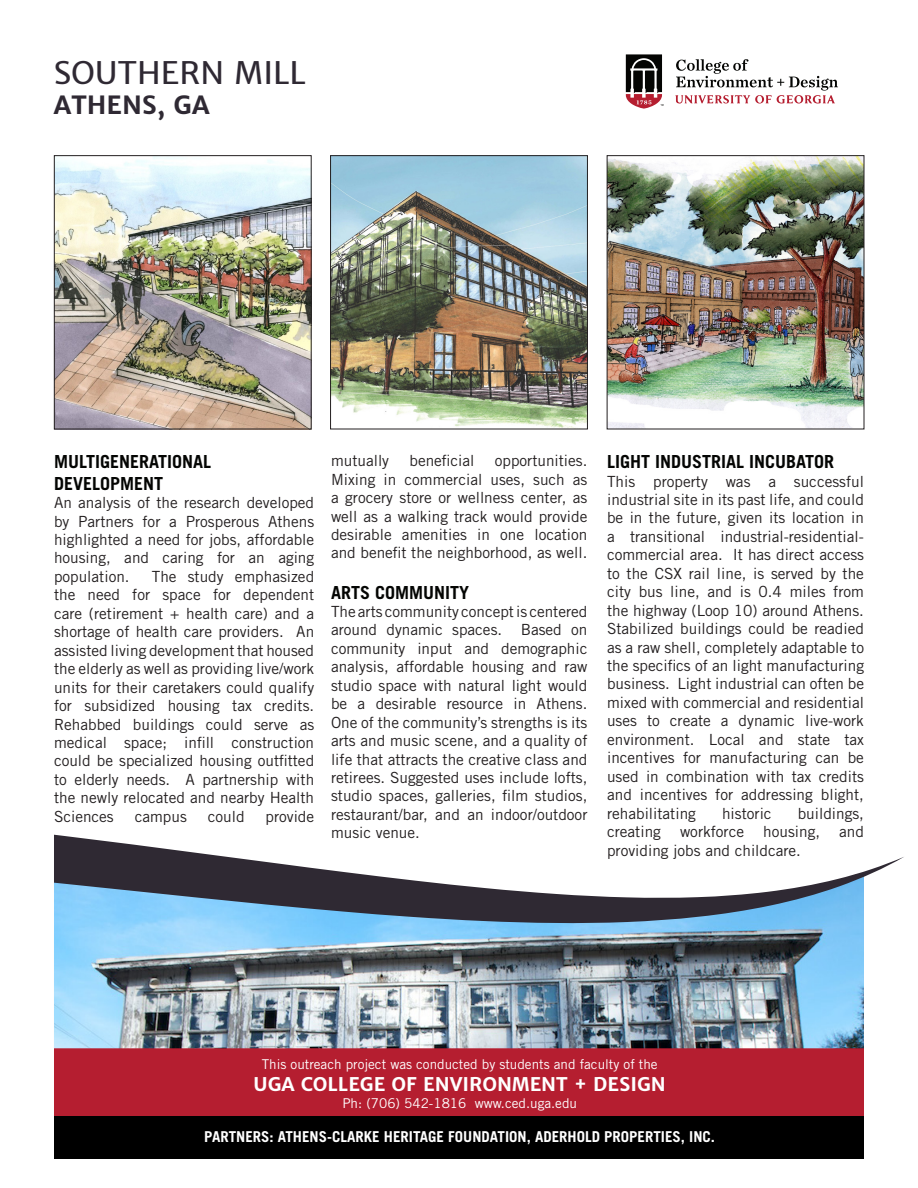
<style>
.page{position:relative;width:918px;height:1188px;background:#fff}
.page>*{position:absolute;margin:0;border:0;box-sizing:border-box;transform-origin:0 0}
.t1{font:31.2px "Merriweather Sans";color:#2f2933}
.t2{font:700 25.2px "Merriweather Sans";color:#2f2933}
.t3{font:700 18.9px "Merriweather Sans";color:#fff}
.t4{font:700 18px/21.6px "Trade Gothic LT Std";color:#040503}
.t5{font:15.3px/18.5px "Trade Gothic LT Std";color:#231f20;text-align:justify}
.t6{font:700 15px "Trade Gothic LT Std";color:#fff}
.t7{font:13.5px "Trade Gothic LT Std";color:#fff}
</style>
<div class="page">
<div style="left:54px;top:1048px;width:810px;height:69px;background:#b51e30"></div>
<div style="left:54px;top:1117px;width:810px;height:42px;background:#000"></div>
<img style="left:56px;top:157px;width:253px;height:270px">
<div style="left:54px;top:155px;width:257px;height:274px;border:1px solid #231f20"></div>
<img style="left:332px;top:157px;width:254px;height:270px">
<div style="left:330px;top:155px;width:258px;height:274px;border:1px solid #231f20"></div>
<img style="left:609px;top:157px;width:253px;height:270px">
<div style="left:607px;top:155px;width:257px;height:274px;border:1px solid #231f20"></div>
<svg style="left:625px;top:54px;width:39px;height:55px"></svg>
<svg style="left:675px;top:59px;width:163px;height:45px"></svg>
<img style="left:54px;top:924px;width:810px;height:124px">
<svg style="left:54px;top:835px;width:850px;height:89px"></svg>
<p class="t1" style="left:54px;top:52px;width:254px">SOUTHERN MILL</p>
<p class="t2" style="left:54px;top:88px;width:157px">ATHENS, GA</p>
<p class="t4" style="left:54px;top:451px;width:159px">MULTIGENERATIONAL<br>DEVELOPMENT</p>
<p class="t5" style="left:54px;top:493px;width:262px">An analysis of the research developed by Partners for a Prosperous Athens highlighted a need for jobs, affordable housing, and caring for an aging population.</p>
<p class="t5" style="left:54px;top:567px;width:262px;text-indent:98px">The study emphasized the need for space for dependent care (retirement + health care) and a shortage of health care providers. An assisted living development that housed the elderly as well as providing live/work units for their caretakers could qualify for subsidized housing tax credits.<br>Rehabbed buildings could serve as medical space; infill construction could be specialized housing outfitted to elderly needs. A partnership with the newly relocated and nearby Health Sciences</p>
<p class="t5" style="left:135px;top:807px;width:54px">campus</p>
<p class="t5" style="left:208px;top:807px;width:38px">could</p>
<p class="t5" style="left:266px;top:807px;width:50px">provide</p>
<p class="t5" style="left:331px;top:451px;width:258px;text-indent:164px">opportunities.<br>Mixing in commercial uses, such as a grocery store or wellness center, as well as a walking track would provide desirable amenities in one location and benefit the neighborhood, as well.</p>
<p class="t4" style="left:331px;top:581px;width:140px">ARTS COMMUNITY</p>
<p class="t5" style="left:331px;top:602px;width:258px">The arts community concept is centered around dynamic spaces. Based on community input and demographic analysis, affordable housing and raw studio space with natural light would be a desirable resource in Athens.<br>One of the community’s strengths is its arts and music scene, and a quality of life that attracts the creative class and retirees. Suggested uses include lofts, studio spaces, galleries, film studios, restaurant/bar, and an indoor/outdoor music venue.</p>
<p class="t5" style="left:331px;top:451px;width:60px">mutually</p>
<p class="t5" style="left:409px;top:451px;width:66px">beneficial</p>
<p class="t4" style="left:607px;top:451px;width:229px">LIGHT INDUSTRIAL INCUBATOR</p>
<p class="t5" style="left:607px;top:472px;width:258px">This property was a successful industrial site in its past life, and could be in the future, given its location in a transitional industrial-residential&shy;commercial area. It has direct access to the CSX rail line, is served by the city bus line, and is 0.4 miles from the highway (Loop 10) around Athens.<br>Stabilized buildings could be readied as a raw shell, completely adaptable to the specifics of an light manufacturing business. Light industrial can often be mixed with commercial and residential uses to create a dynamic live-work environment. Local and state tax incentives for manufacturing can be used in combination with tax credits and incentives for addressing blight, rehabilitating</p>
<p class="t5" style="left:607px;top:804px;width:258px;text-indent:191px">buildings, creating workforce housing, and providing jobs and childcare.</p>
<p class="t5" style="left:722px;top:804px;width:51px">historic</p>
<p class="t7" style="left:262px;top:1056px;width:397px">This outreach project was conducted by students and faculty of the</p>
<p class="t3" style="left:254px;top:1072px;width:414px">UGA COLLEGE OF ENVIRONMENT + DESIGN</p>
<p class="t7" style="left:342px;top:1095px;width:236px">Ph: (706) 542-1816 www.ced.uga.edu</p>
<p class="t6" style="left:204px;top:1128px;width:512px">PARTNERS: ATHENS-CLARKE HERITAGE FOUNDATION, ADERHOLD PROPERTIES, INC.</p>
</div>
